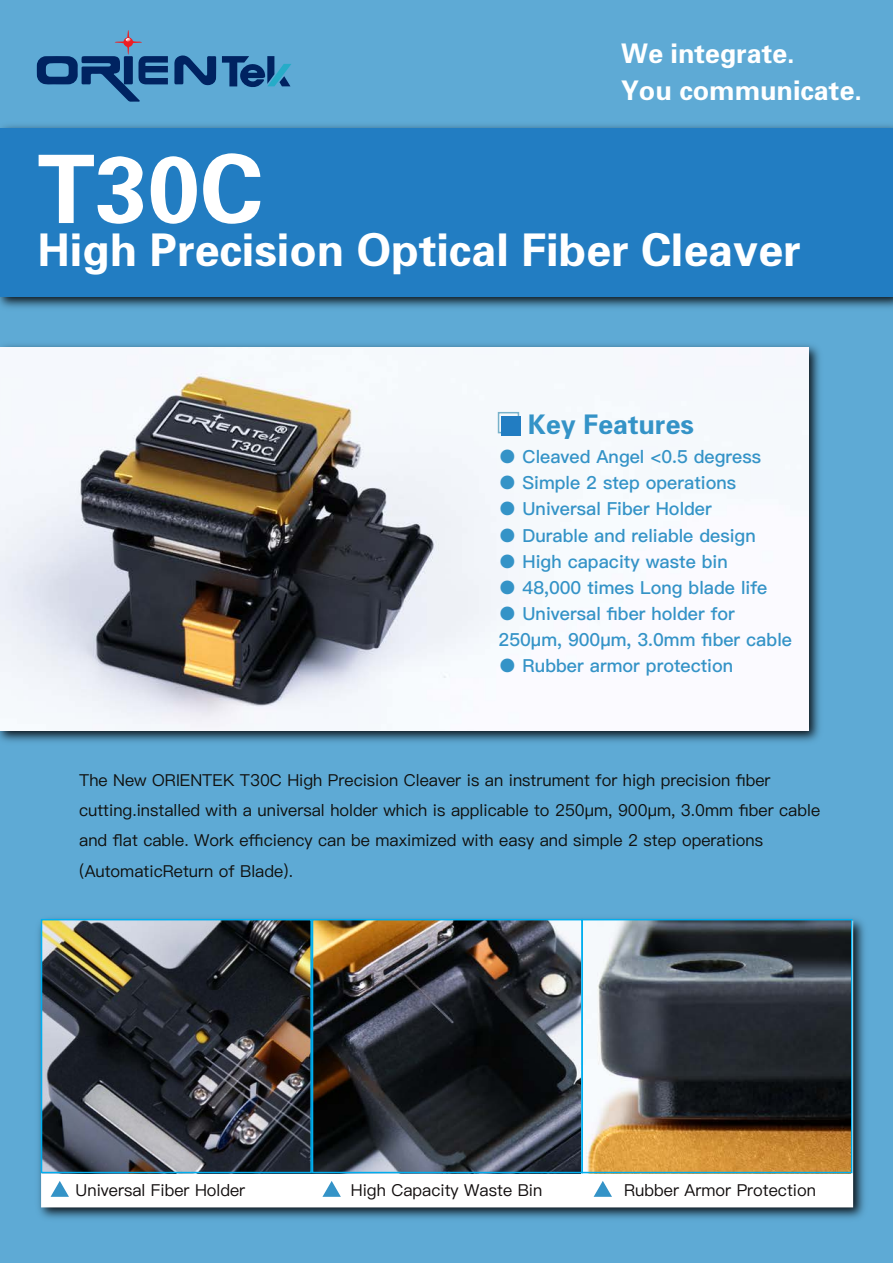
<style>
.page{position:relative;width:893px;height:1263px;background:#5eaad5}
.page>*{position:absolute;margin:0;border:0;box-sizing:border-box;transform-origin:0 0}
.t1{font:94.5px "J Zhong Yi";color:#fff}
.t2{font:45px "J Zhong Yi";color:#fff}
.t3{font:27px/36.9px "J Zhong Yi";color:#fff}
.t4{font:27px "J Zhong Yi";color:#3493c7}
.t5{font:18px/26.1px "Ping Fang SC Bold";color:#3493c7}
.t6{font:16.5px/30.3px "Ping Fang SC Medium";color:#10100e}
.t7{font:16.5px "Ping Fang SC Medium";color:#120e0e}
</style>
<div class="page">
<img style="left:0;top:344px;width:820px;height:398px">
<img style="left:0;top:348px;width:809px;height:382px">
<img style="left:0;top:125px;width:893px;height:183px">
<div style="left:0;top:128px;width:893px;height:168px;background:#227dc2"></div>
<div style="left:498px;top:412px;width:21px;height:21px;border:2px solid #78b2ca"></div>
<div style="left:501px;top:416px;width:20px;height:19px;background:#227dc2"></div>
<img style="left:38px;top:918px;width:827px;height:301px">
<div style="left:41px;top:921px;width:812px;height:286px;background:#fff;border:2px solid #fff"></div>
<img style="left:44px;top:922px;width:805px;height:248px">
<svg style="left:51px;top:1181px;width:18px;height:16px"></svg>
<svg style="left:322px;top:1181px;width:19px;height:16px"></svg>
<svg style="left:594px;top:1181px;width:18px;height:16px"></svg>
<svg style="left:174px;top:55px;width:42px;height:30px"></svg>
<svg style="left:222px;top:56px;width:69px;height:31px"></svg>
<svg style="left:37px;top:30px;width:131px;height:72px"></svg>
<div style="left:41px;top:919px;width:271px;height:254px;border:2px solid #00aeef"></div>
<div style="left:312px;top:919px;width:271px;height:254px;border:2px solid #00aeef"></div>
<div style="left:581px;top:919px;width:271px;height:254px;border:2px solid #00aeef"></div>
<h3 class="t3" style="left:621px;top:36px;width:242px">We integrate.<br>You communicate.</h3>
<h1 class="t1" style="left:37px;top:138px;width:227px">T30C</h1>
<h2 class="t2" style="left:37px;top:226px;width:765px">High Precision Optical Fiber Cleaver</h2>
<h3 class="t4" style="left:528px;top:410px;width:168px">Key Features</h3>
<p class="t5" style="left:499px;top:444px;width:264px">● Cleaved Angel &lt;0.5 degress</p>
<p class="t5" style="left:499px;top:470px;width:239px">● Simple 2 step operations</p>
<p class="t5" style="left:499px;top:496px;width:215px">● Universal Fiber Holder</p>
<p class="t5" style="left:499px;top:523px;width:259px">● Durable and reliable design</p>
<p class="t5" style="left:499px;top:549px;width:231px">● High capacity waste bin</p>
<p class="t5" style="left:499px;top:575px;width:270px">● 48,000 times Long blade life</p>
<p class="t5" style="left:499px;top:601px;width:295px">● Universal fiber holder for<br>250μm, 900μm, 3.0mm fiber cable</p>
<p class="t5" style="left:499px;top:653px;width:236px">● Rubber armor protection</p>
<p class="t6" style="left:79px;top:765px;width:742px">The New ORIENTEK T30C High Precision Cleaver is an instrument for high precision fiber cutting.installed with a universal holder which is applicable to 250μm, 900μm, 3.0mm fiber cable and flat cable. Work efficiency can be maximized with easy and simple 2 step operations (AutomaticReturn of Blade).</p>
<p class="t7" style="left:76px;top:1180px;width:171px">Universal Fiber Holder</p>
<p class="t7" style="left:351px;top:1180px;width:193px">High Capacity Waste Bin</p>
<p class="t7" style="left:624px;top:1180px;width:193px">Rubber Armor Protection</p>
</div>
